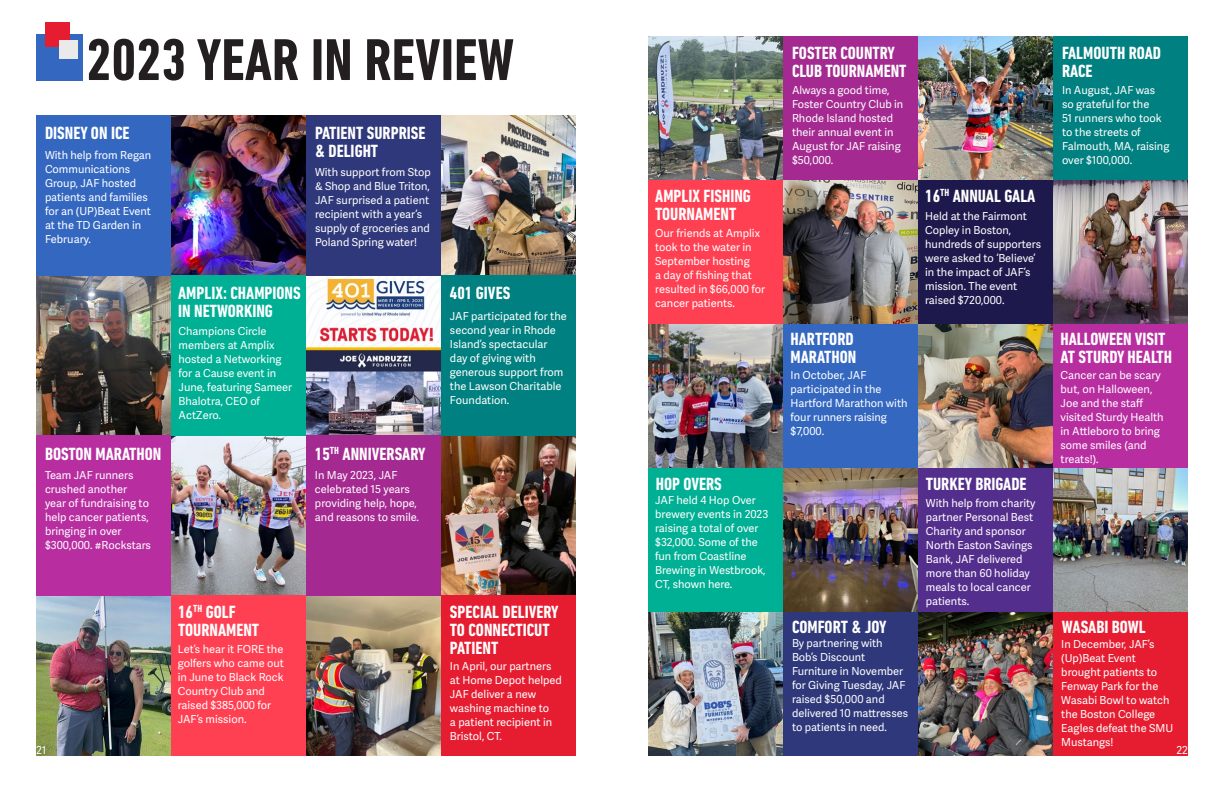
<style>
.page{position:relative;width:1224px;height:792px;background:#fff}
.page>*{position:absolute;margin:0;border:0;box-sizing:border-box;transform-origin:0 0}
.t1{font:700 condensed 60px "DIN Next LT Pro";color:#231f20}
.t2{font:700 condensed 18px/18px "DIN Next LT Pro";color:#fff}
.t3{font:11px/14px "Adelle Sans";color:#fff}
</style>
<div class="page">
<div style="left:36px;top:35px;width:46px;height:46px;background:#3467c0"></div>
<div style="left:45px;top:22px;width:24px;height:25px;background:#e61d31"></div>
<div style="left:59px;top:41px;width:18px;height:18px;background:#eaeaea"></div>
<img style="left:648px;top:36px;width:135px;height:144px">
<img style="left:648px;top:324px;width:135px;height:144px">
<img style="left:36px;top:275px;width:135px;height:160px">
<img style="left:648px;top:612px;width:135px;height:144px">
<img style="left:36px;top:596px;width:135px;height:160px">
<img style="left:918px;top:36px;width:135px;height:144px">
<img style="left:918px;top:324px;width:135px;height:144px">
<img style="left:306px;top:275px;width:135px;height:160px">
<img style="left:918px;top:612px;width:135px;height:144px">
<img style="left:306px;top:596px;width:135px;height:160px">
<img style="left:783px;top:180px;width:135px;height:144px">
<img style="left:171px;top:115px;width:135px;height:160px">
<img style="left:783px;top:468px;width:135px;height:144px">
<img style="left:171px;top:436px;width:135px;height:160px">
<img style="left:1053px;top:180px;width:135px;height:144px">
<img style="left:441px;top:115px;width:135px;height:160px">
<img style="left:1053px;top:468px;width:135px;height:144px">
<img style="left:441px;top:436px;width:135px;height:160px">
<div style="left:36px;top:115px;width:135px;height:160px;background:#3467c0"></div>
<div style="left:36px;top:435px;width:135px;height:161px;background:#b82ea1"></div>
<div style="left:171px;top:275px;width:135px;height:161px;background:#00b095"></div>
<div style="left:171px;top:596px;width:135px;height:160px;background:#ff4053"></div>
<div style="left:306px;top:115px;width:135px;height:160px;background:#2f387a"></div>
<div style="left:783px;top:36px;width:135px;height:144px;background:#a42990"></div>
<div style="left:783px;top:324px;width:135px;height:144px;background:#3467c0"></div>
<div style="left:783px;top:612px;width:135px;height:144px;background:#2f387a"></div>
<div style="left:648px;top:180px;width:135px;height:144px;background:#ff4053"></div>
<div style="left:648px;top:468px;width:135px;height:144px;background:#00b095"></div>
<div style="left:1053px;top:36px;width:135px;height:144px;background:#008080"></div>
<div style="left:1053px;top:324px;width:135px;height:144px;background:#b82ea1"></div>
<div style="left:1053px;top:612px;width:135px;height:144px;background:#e61d31"></div>
<div style="left:918px;top:180px;width:135px;height:144px;background:#1e194d"></div>
<div style="left:918px;top:468px;width:135px;height:144px;background:#542e8c"></div>
<div style="left:306px;top:435px;width:135px;height:161px;background:#a42990"></div>
<div style="left:441px;top:275px;width:135px;height:161px;background:#008080"></div>
<div style="left:441px;top:596px;width:135px;height:160px;background:#e61d31"></div>
<h1 class="t1" style="left:86px;top:26px;width:429px">2023 YEAR IN REVIEW</h1>
<h2 class="t2" style="left:45px;top:124px;width:86px">DISNEY ON ICE</h2>
<p class="t3" style="left:45px;top:148px;width:108px">With help from Regan<br>Communications<br>Group, JAF hosted patients and families for an (UP)Beat Event at the TD Garden in<br>February.</p>
<h2 class="t2" style="left:45px;top:445px;width:118px">BOSTON MARATHON</h2>
<h2 class="t2" style="left:315px;top:124px;width:112px">PATIENT SURPRISE &amp; DELIGHT</h2>
<p class="t3" style="left:315px;top:166px;width:117px">With support from Stop &amp; Shop and Blue Triton,<br>JAF surprised a patient recipient with a year’s supply of groceries and<br>Poland Spring water!</p>
<h2 class="t2" style="left:178px;top:284px;width:124px">AMPLIX: CHAMPIONS<br>IN NETWORKING</h2>
<p class="t3" style="left:179px;top:325px;width:115px">Champions Circle members at Amplix hosted a Networking for a Cause event in<br>June, featuring Sameer<br>Bhalotra, CEO of<br>ActZero.</p>
<h2 class="t2" style="left:315px;top:445px;width:112px">15<sup>TH</sup> ANNIVERSARY</h2>
<h2 class="t2" style="left:450px;top:284px;width:62px">401 GIVES</h2>
<p class="t3" style="left:450px;top:310px;width:118px">JAF participated for the second year in Rhode<br>Island’s spectacular day of giving with generous support from the Lawson Charitable<br>Foundation.</p>
<h2 class="t2" style="left:655px;top:187px;width:97px">AMPLIX FISHING<br>TOURNAMENT</h2>
<p class="t3" style="left:655px;top:226px;width:112px">Our friends at Amplix took to the water in<br>September hosting<br>a day of fishing that resulted in $66,000 for cancer patients.</p>
<h2 class="t2" style="left:792px;top:43px;width:116px">FOSTER COUNTRY<br>CLUB TOURNAMENT</h2>
<p class="t3" style="left:792px;top:83px;width:113px">Always a good time,<br>Foster Country Club in<br>Rhode Island hosted their annual event in<br>August for JAF raising $50,000.</p>
<h2 class="t2" style="left:791px;top:330px;width:67px">HARTFORD<br>MARATHON</h2>
<p class="t3" style="left:791px;top:369px;width:119px">In October, JAF participated in the<br>Hartford Marathon with four runners raising $7,000.</p>
<h2 class="t2" style="left:925px;top:187px;width:112px">16<sup>TH</sup> ANNUAL GALA</h2>
<p class="t3" style="left:925px;top:209px;width:118px">Held at the Fairmont<br>Copley in Boston, hundreds of supporters were asked to ‘Believe’ in the impact of JAF’s mission. The event raised $720,000.</p>
<h2 class="t2" style="left:1062px;top:43px;width:101px">FALMOUTH ROAD<br>RACE</h2>
<p class="t3" style="left:1062px;top:84px;width:109px">In August, JAF was so grateful for the<br>51 runners who took to the streets of<br>Falmouth, MA, raising over $100,000.</p>
<h2 class="t2" style="left:1061px;top:330px;width:113px">HALLOWEEN VISIT<br>AT STURDY HEALTH</h2>
<p class="t3" style="left:1061px;top:369px;width:105px">Cancer can be scary but, on Halloween,<br>Joe and the staff visited Sturdy Health in Attleboro to bring some smiles (and treats!).</p>
<p class="t3" style="left:315px;top:469px;width:106px">In May 2023, JAF celebrated 15 years providing help, hope, and reasons to smile.</p>
<p class="t3" style="left:45px;top:469px;width:107px">Team JAF runners crushed another<br>year of fundraising to help cancer patients, bringing in over $300,000. #Rockstars</p>
<h2 class="t2" style="left:926px;top:475px;width:102px">TURKEY BRIGADE</h2>
<h2 class="t2" style="left:656px;top:475px;width:68px">HOP OVERS</h2>
<p class="t3" style="left:655px;top:493px;width:115px">JAF held 4 Hop Over brewery events in 2023 raising a total of over $32,000. Some of the fun from Coastline<br>Brewing in Westbrook,<br>CT, shown here.</p>
<p class="t3" style="left:926px;top:496px;width:111px">With help from charity partner Personal Best<br>Charity and sponsor<br>North Easton Savings<br>Bank, JAF delivered more than 60 holiday meals to local cancer patients.</p>
<h2 class="t2" style="left:178px;top:603px;width:83px">16<sup>TH</sup> GOLF<br>TOURNAMENT</h2>
<h2 class="t2" style="left:450px;top:603px;width:110px">SPECIAL DELIVERY<br>TO CONNECTICUT<br>PATIENT</h2>
<h2 class="t2" style="left:1062px;top:618px;width:85px">WASABI BOWL</h2>
<h2 class="t2" style="left:792px;top:618px;width:96px">COMFORT &amp; JOY</h2>
<p class="t3" style="left:792px;top:637px;width:118px">By partnering with<br>Bob’s Discount<br>Furniture in November for Giving Tuesday, JAF raised $50,000 and delivered 10 mattresses to patients in need.</p>
<p class="t3" style="left:1061px;top:637px;width:113px">In December, JAF’s (Up)Beat Event brought patients to<br>Fenway Park for the<br>Wasabi Bowl to watch the Boston College<br>Eagles defeat the SMU<br>Mustangs!</p>
<p class="t3" style="left:178px;top:642px;width:108px">Let’s hear it FORE the golfers who came out in June to Black Rock<br>Country Club and raised $385,000 for<br>JAF’s mission.</p>
<p class="t3" style="left:450px;top:659px;width:113px">In April, our partners at Home Depot helped<br>JAF deliver a new washing machine to<br>a patient recipient in<br>Bristol, CT.</p>
<p class="t3" style="left:36px;top:743px;width:12px">21</p>
<p class="t3" style="left:1177px;top:743px;width:13px">22</p>
</div>
